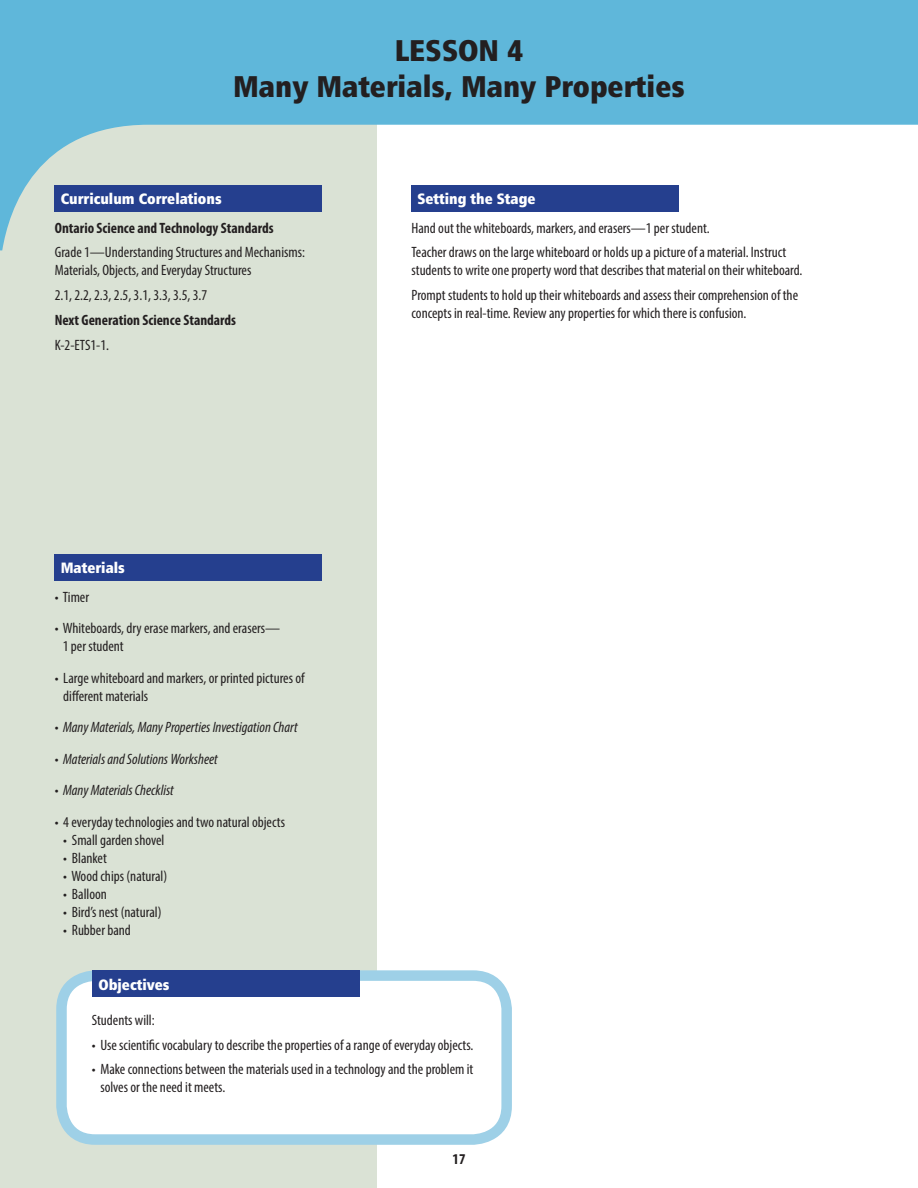
<style>
.page{position:relative;width:918px;height:1188px;background:#fff}
.page>*{position:absolute;margin:0;border:0;box-sizing:border-box;transform-origin:0 0}
.t1{font:30px/36px "Humanist 777 BT Extra Black Cond B";color:#231f20;text-align:center}
.t2{font:condensed 15px/18px "Myriad Pro";color:#231f20}
.t3{font:italic condensed 15px "Myriad Pro";color:#231f20}
.t4{font:700 condensed 15px "Myriad Pro";color:#231f20}
.t5{font:15px "Humanist 777 BT Extra Black Cond B";color:#fff}
.s1{font-style:normal}
</style>
<div class="page">
<div style="left:0;top:0;width:376px;height:1188px;background:#dae2d5"></div>
<svg style="left:0;top:0;width:918px;height:250px;fill:#5fb7da"></svg>
<div style="left:62px;top:976px;width:445px;height:164px;background:#fff;border-radius:34px"></div>
<div style="left:56px;top:970px;width:456px;height:175px;border:10px solid #9ed0e7;border-radius:34px"></div>
<div style="left:92px;top:970px;width:268px;height:27px;background:#253f8e"></div>
<div style="left:54px;top:185px;width:268px;height:27px;background:#253f8e"></div>
<div style="left:54px;top:554px;width:268px;height:27px;background:#253f8e"></div>
<div style="left:411px;top:185px;width:268px;height:27px;background:#253f8e"></div>
<h1 class="t1" style="left:233px;top:31px;width:453px">LESSON 4<br>Many Materials, Many Properties</h1>
<p class="t5" style="left:61px;top:189px;width:162px">Curriculum Correlations</p>
<p class="t5" style="left:418px;top:189px;width:120px">Setting the Stage</p>
<p class="t4" style="left:55px;top:218px;width:220px">Ontario Science and Technology Standards</p>
<p class="t2" style="left:55px;top:243px;width:252px">Grade 1—Understanding Structures and Mechanisms:<br>Materials, Objects, and Everyday Structures</p>
<p class="t2" style="left:55px;top:286px;width:154px">2.1, 2.2, 2.3, 2.5, 3.1, 3.3, 3.5, 3.7</p>
<p class="t4" style="left:55px;top:311px;width:183px">Next Generation Science Standards</p>
<p class="t2" style="left:55px;top:336px;width:56px">K-2-ETS1-1.</p>
<p class="t5" style="left:61px;top:558px;width:66px">Materials</p>
<p class="t2" style="left:55px;top:587px;width:36px">• Timer</p>
<p class="t2" style="left:63px;top:619px;width:219px;text-indent:-8px">• Whiteboards, dry erase markers, and erasers—<br>1 per student</p>
<p class="t2" style="left:63px;top:668px;width:243px;text-indent:-9px">• Large whiteboard and markers, or printed pictures of different materials</p>
<p class="t3" style="left:55px;top:718px;width:245px"><span class="s1">•</span> Many Materials, Many Properties Investigation Chart</p>
<p class="t3" style="left:55px;top:750px;width:165px"><span class="s1">•</span> Materials and Solutions Worksheet</p>
<p class="t3" style="left:55px;top:781px;width:121px"><span class="s1">•</span> Many Materials Checklist</p>
<p class="t2" style="left:55px;top:812px;width:232px">• 4 everyday technologies and two natural objects</p>
<p class="t2" style="left:63px;top:830px;width:103px">• Small garden shovel</p>
<p class="t2" style="left:63px;top:848px;width:45px">• Blanket</p>
<p class="t2" style="left:63px;top:866px;width:105px">• Wood chips (natural)</p>
<p class="t2" style="left:63px;top:884px;width:45px">• Balloon</p>
<p class="t2" style="left:63px;top:902px;width:100px">• Bird’s nest (natural)</p>
<p class="t2" style="left:63px;top:920px;width:69px">• Rubber band</p>
<p class="t5" style="left:99px;top:975px;width:73px">Objectives</p>
<p class="t2" style="left:412px;top:215px;width:376px;line-height:24.8px">Hand out the whiteboards, markers, and erasers—1 per student.<br>Teacher draws on the large whiteboard or holds up a picture of a material. Instruct</p>
<p class="t2" style="left:412px;top:258px;width:392px;line-height:24.8px">students to write one property word that describes that material on their whiteboard.<br>Prompt students to hold up their whiteboards and assess their comprehension of the</p>
<p class="t2" style="left:412px;top:304px;width:337px">concepts in real-time. Review any properties for which there is confusion.</p>
<p class="t2" style="left:92px;top:1011px;width:64px">Students will:</p>
<p class="t2" style="left:92px;top:1036px;width:383px">• Use scientific vocabulary to describe the properties of a range of everyday objects.</p>
<p class="t2" style="left:100px;top:1060px;width:375px;text-indent:-9px">• Make connections between the materials used in a technology and the problem it solves or the need it meets.</p>
<p class="t4" style="left:453px;top:1150px;width:14px">17</p>
</div>
